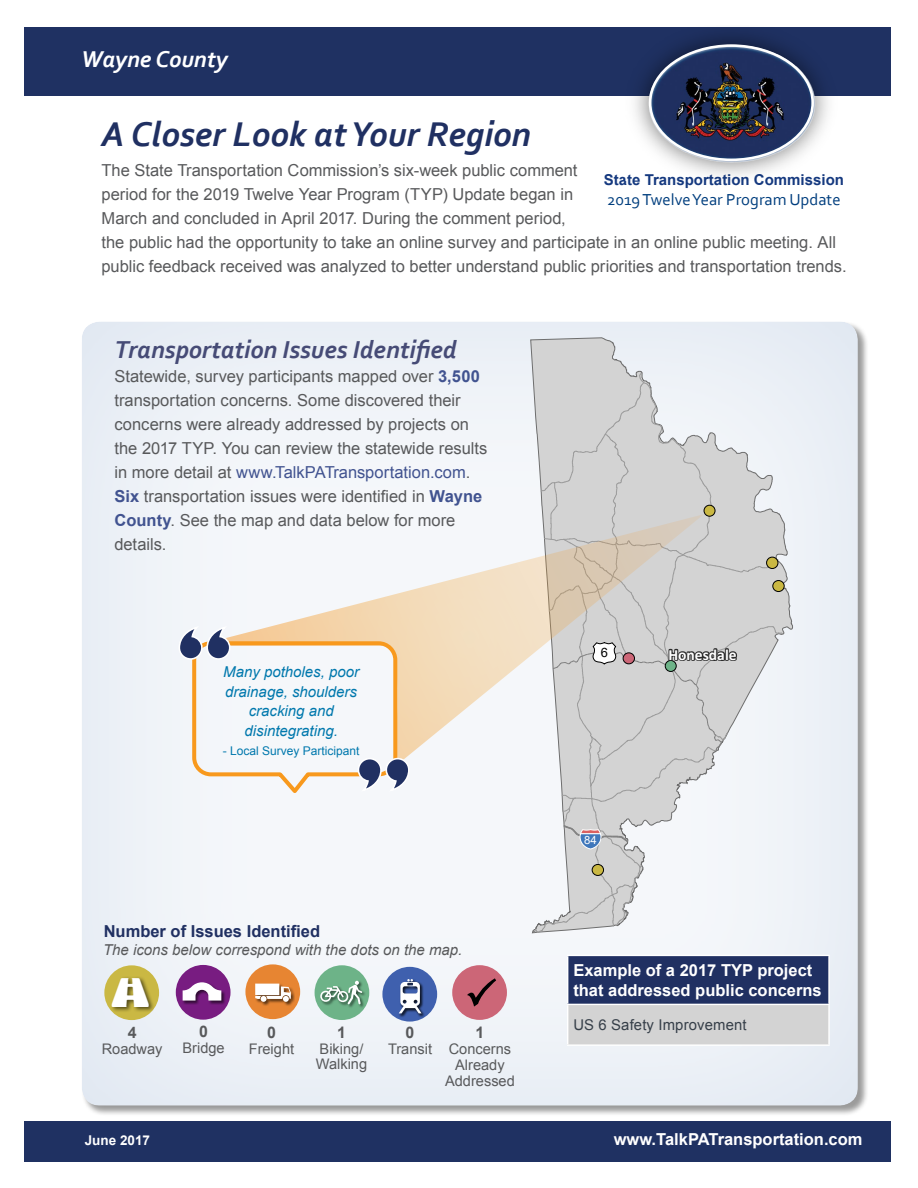
<style>
.page{position:relative;width:918px;height:1188px;background:#fff}
.page>*{position:absolute;margin:0;border:0;box-sizing:border-box;transform-origin:0 0}
.t1{font:italic 700 36px "Corbel";color:#203062}
.t2{font:italic 700 25.65px "Corbel";color:#464b76}
.t3{font:italic 700 24px "Corbel";color:#fff}
.t4{font:16.65px "Corbel";color:#003e7e}
.t5{font:16.5px/24px "Arial";color:#58595b}
.t6{font:700 16.5px/19.8px "Arial";color:#fff}
.t7{font:700 16.5px "Arial";color:#203062}
.t8{font:700 15.9px "Arial";color:#58595b}
.t9{font:700 15.6px "Calibri";color:#fff}
.t10{font:italic 15px/19.5px "Arial";color:#0078ad;text-align:center}
.t11{font:italic 15px "Arial";color:#58595b}
.t12{font:700 15px "Arial";color:#15397f}
.t13{font:14.85px "Arial";letter-spacing:.01em;color:#363f49}
.t14{font:14.55px/15.9px "Arial";color:#58595b}
.t15{font:700 13.5px "Arial";color:#fff}
.t16{font:12.9px "Arial";color:#000}
.t17{font:12px "Arial";color:#0078ad}
.t18{font:11.4px "Arial";color:#fff}
.s1{font-weight:700;color:#415390}
.s2{color:#415390}
</style>
<div class="page">
<div style="left:69px;top:312px;width:802px;height:795px;background:#fff;opacity:.75"></div>
<div style="left:24px;top:27px;width:867px;height:68px;background:#1f3162"></div>
<div style="left:24px;top:1121px;width:867px;height:40px;background:#1f3162"></div>
<svg style="left:530px;top:337px;width:264px;height:597px"></svg>
<svg style="left:531px;top:373px;width:252px;height:561px"></svg>
<div style="left:773px;top:581px;width:11px;height:11px;background:#cab843;border-radius:50%"></div>
<div style="left:772px;top:580px;width:13px;height:12px;border:1px solid #000;border-radius:50%"></div>
<div style="left:767px;top:557px;width:11px;height:12px;background:#cab843;border-radius:50%"></div>
<div style="left:766px;top:557px;width:12px;height:12px;border:1px solid #000;border-radius:50%"></div>
<div style="left:704px;top:505px;width:11px;height:11px;background:#cab843;border-radius:50%"></div>
<div style="left:704px;top:505px;width:12px;height:12px;border:1px solid #000;border-radius:50%"></div>
<div style="left:592px;top:864px;width:12px;height:11px;background:#cab843;border-radius:50%"></div>
<div style="left:592px;top:864px;width:12px;height:12px;border:1px solid #000;border-radius:50%"></div>
<div style="left:176px;top:965px;width:55px;height:55px;background:#781c81;border-radius:50%"></div>
<div style="left:245px;top:964px;width:55px;height:55px;background:#e78532;border-radius:50%"></div>
<div style="left:104px;top:965px;width:55px;height:55px;background:#cab843;border-radius:50%"></div>
<div style="left:315px;top:965px;width:54px;height:55px;background:#6db388;border-radius:50%"></div>
<div style="left:382px;top:967px;width:55px;height:55px;background:#3f60ae;border-radius:50%"></div>
<div style="left:110px;top:976px;width:44px;height:37px;background:#000;opacity:.6"></div>
<div style="left:255px;top:983px;width:40px;height:23px;background:#000;opacity:.6"></div>
<svg style="left:255px;top:984px;width:36px;height:18px"></svg>
<div style="left:182px;top:982px;width:43px;height:23px;background:#000;opacity:.6"></div>
<svg style="left:183px;top:982px;width:38px;height:19px"></svg>
<div style="left:398px;top:979px;width:28px;height:39px;background:#3f60ae"></div>
<div style="left:398px;top:981px;width:28px;height:36px;background:#000;opacity:.6"></div>
<svg style="left:399px;top:979px;width:23px;height:34px"></svg>
<div style="left:320px;top:986px;width:33px;height:20px;background:#000;opacity:.6"></div>
<div style="left:347px;top:980px;width:19px;height:28px;background:#000;opacity:.6"></div>
<svg style="left:320px;top:981px;width:42px;height:23px"></svg>
<div style="left:452px;top:965px;width:55px;height:55px;background:#c67;border-radius:50%"></div>
<svg style="left:467px;top:978px;width:29px;height:29px"></svg>
<img style="left:623px;top:36px;width:217px;height:140px">
<img style="left:646px;top:42px;width:171px;height:122px">
<div style="left:649px;top:44px;width:165px;height:117px;border:3px solid #fff;border-radius:50%"></div>
<div style="left:568px;top:955px;width:261px;height:49px;background:#203062"></div>
<div style="left:568px;top:1004px;width:261px;height:41px;background:#d3d3d3"></div>
<hr style="left:567px;top:955px;width:263px;height:1px;background:#fff">
<hr style="left:567px;top:956px;width:1px;height:48px;background:#fff">
<hr style="left:828px;top:956px;width:2px;height:48px;background:#fff">
<hr style="left:567px;top:1004px;width:263px;height:1px;background:#fff">
<hr style="left:567px;top:1005px;width:1px;height:39px;background:#fff">
<hr style="left:828px;top:1005px;width:2px;height:39px;background:#fff">
<hr style="left:567px;top:1044px;width:263px;height:2px;background:#fff">
<svg style="left:196px;top:514px;width:508px;height:252px"></svg>
<svg style="left:178px;top:625px;width:232px;height:172px"></svg>
<svg style="left:112px;top:978px;width:37px;height:29px"></svg>
<h3 class="t3" style="left:81px;top:44px;width:148px">Wayne County</h3>
<h1 class="t1" style="left:102px;top:111px;width:431px">A Closer Look at Your Region</h1>
<p class="t5" style="left:102px;top:159px;width:747px">The State Transportation Commission’s six-week public comment<br>period for the 2019 Twelve Year Program (TYP) Update began in<br>March and concluded in April 2017. During the comment period,<br>the public had the opportunity to take an online survey and participate in an online public meeting. All public feedback received was analyzed to better understand public priorities and transportation trends.</p>
<p class="t12" style="left:604px;top:170px;width:242px">State Transportation Commission</p>
<p class="t4" style="left:607px;top:189px;width:235px">2019 Twelve Year Program Update</p>
<h2 class="t2" style="left:114px;top:334px;width:344px">Transportation Issues Identified</h2>
<p class="t5" style="left:114px;top:365px;width:374px">Statewide, survey participants mapped over <span class="s1">3,500 </span>transportation concerns. Some discovered their concerns were already addressed by projects on the 2017 TYP. You can review the statewide results in more detail at <span class="s2">www.TalkPATransportation.com</span>.<br><span class="s1">Six</span> transportation issues were identified in <span class="s1">Wayne County</span>. See the map and data below for more details.</p>
<p class="t10" style="left:223px;top:663px;width:137px">Many potholes, poor drainage, shoulders cracking and disintegrating.</p>
<p class="t17" style="left:223px;top:743px;width:138px">- Local Survey Participant</p>
<p class="t7" style="left:104px;top:920px;width:218px">Number of Issues Identified</p>
<p class="t11" style="left:103px;top:940px;width:361px">The icons below correspond with the dots on the map.</p>
<p class="t8" style="left:128px;top:1022px;width:10px">4</p>
<p class="t14" style="left:102px;top:1041px;width:62px">Roadway</p>
<p class="t8" style="left:199px;top:1021px;width:10px">0</p>
<p class="t14" style="left:183px;top:1040px;width:44px">Bridge</p>
<p class="t8" style="left:267px;top:1021px;width:10px">0</p>
<p class="t14" style="left:249px;top:1041px;width:47px">Freight</p>
<p class="t8" style="left:337px;top:1021px;width:10px">1</p>
<p class="t14" style="left:316px;top:1041px;width:53px">Biking/<br>Walking</p>
<p class="t8" style="left:406px;top:1021px;width:10px">0</p>
<p class="t14" style="left:388px;top:1041px;width:46px">Transit</p>
<p class="t8" style="left:476px;top:1022px;width:10px">1</p>
<p class="t14" style="left:445px;top:1041px;width:71px;text-align:center">Concerns<br>Already<br>Addressed</p>
<p class="t16" style="left:601px;top:644px;width:9px">6</p>
<p class="t9" style="left:668px;top:644px;width:70px">Honesdale</p>
<p class="t18" style="left:584px;top:832px;width:14px">84</p>
<p class="t6" style="left:573px;top:961px;width:250px">Example of a 2017 TYP project that addressed public concerns</p>
<p class="t13" style="left:573px;top:1015px;width:175px">US 6 Safety Improvement</p>
<p class="t15" style="left:85px;top:1131px;width:67px">June 2017</p>
<p class="t6" style="left:614px;top:1129px;width:250px">www.TalkPATransportation.com</p>
</div>
